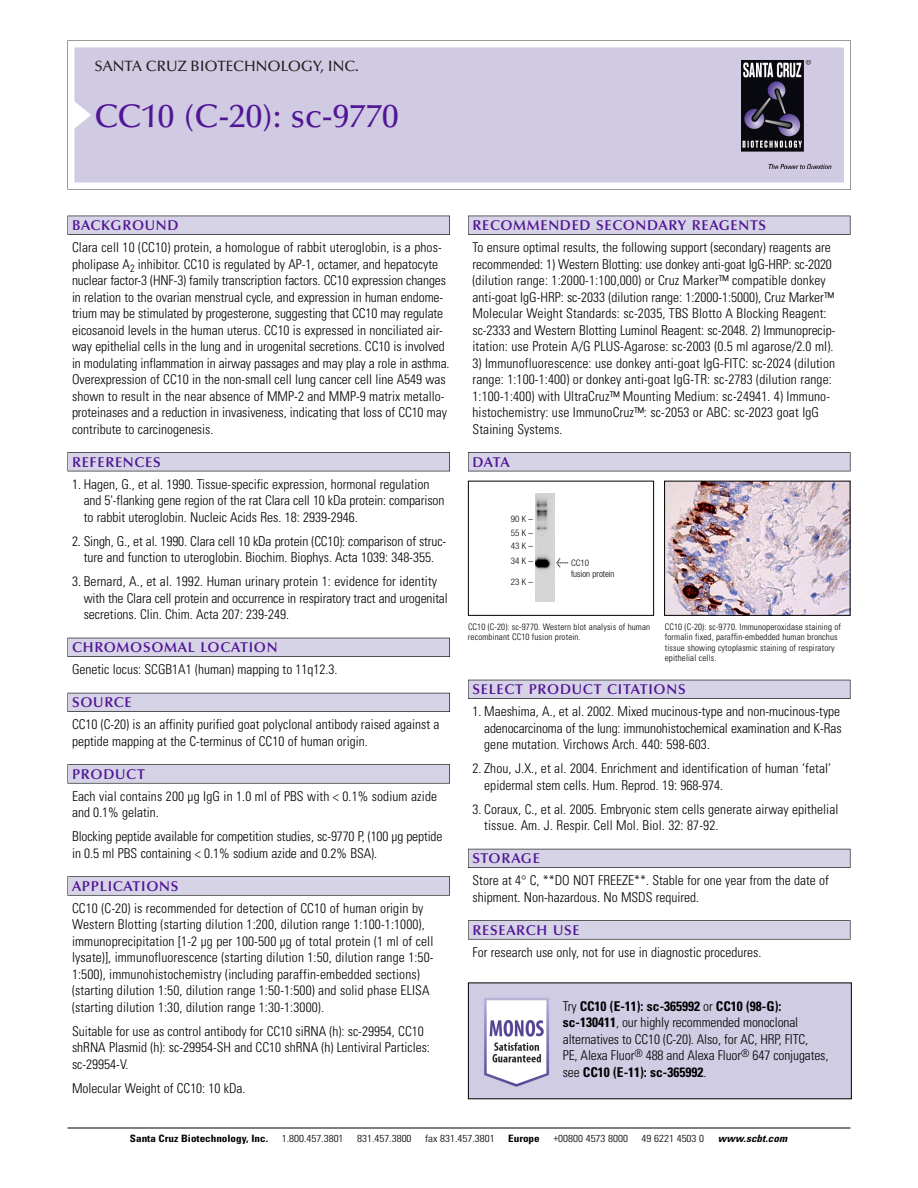
<style>
.page{position:relative;width:918px;height:1188px;background:#fff}
.page>*{position:absolute;margin:0;border:0;box-sizing:border-box;transform-origin:0 0}
.t1{font:500 33px "Optima";color:#511695}
.t2{font:500 15px "Optima";color:#231f20}
.t3{font:600 14.25px "Optima";letter-spacing:.05em;color:#511695}
.t4{font:300 condensed 13.5px/16.5px "Univers";color:#000}
.t5{font:300 condensed 10.2px "Univers";color:#000;scale:1.1 1}
.t6{font:700 condensed 10.2px "Univers";color:#000;scale:1.1 1}
.t7{font:italic 700 condensed 10.2px "Univers";letter-spacing:.005em;color:#000;scale:1.1 1}
.t8{font:300 condensed 9px/10.5px "Univers";letter-spacing:.015em;color:#000}
.t9{font:300 condensed 9px/13.5px "Helvetica Neue";color:#000;text-align:justify}
.s1{font-family:"Meta Plus";font-weight:400;font-stretch:normal;font-size:10.5px}
.s2{font-weight:700}
</style>
<div class="page">
<svg style="left:68px;top:40px;width:783px;height:149px"></svg>
<div style="left:74px;top:47px;width:770px;height:135px;background:#d1cae3"></div>
<img style="left:741px;top:60px;width:90px;height:108px">
<div style="left:68px;top:216px;width:382px;height:19px;background:#525155"></div>
<div style="left:68px;top:216px;width:381px;height:18px;background:#d7d3e7"></div>
<div style="left:68px;top:452px;width:382px;height:19px;background:#525155"></div>
<div style="left:68px;top:453px;width:381px;height:18px;background:#d7d3e7"></div>
<div style="left:68px;top:638px;width:382px;height:19px;background:#525158"></div>
<div style="left:68px;top:638px;width:381px;height:18px;background:#d7d3e7"></div>
<div style="left:68px;top:693px;width:382px;height:19px;background:#54535a"></div>
<div style="left:68px;top:693px;width:381px;height:18px;background:#d7d3e7"></div>
<svg style="left:68px;top:764px;width:382px;height:20px"></svg>
<div style="left:68px;top:765px;width:381px;height:18px;background:#d7d3e7"></div>
<div style="left:68px;top:876px;width:382px;height:20px;background:#626263"></div>
<div style="left:68px;top:877px;width:381px;height:18px;background:#d7d3e7"></div>
<div style="left:468px;top:216px;width:382px;height:19px;background:#525155"></div>
<div style="left:468px;top:216px;width:382px;height:18px;background:#d7d3e7"></div>
<div style="left:468px;top:452px;width:382px;height:19px;background:#525155"></div>
<div style="left:468px;top:453px;width:382px;height:18px;background:#d7d3e7"></div>
<div style="left:468px;top:680px;width:382px;height:19px;background:#525158"></div>
<div style="left:468px;top:680px;width:382px;height:18px;background:#d7d3e7"></div>
<div style="left:468px;top:849px;width:382px;height:19px;background:#54535a"></div>
<div style="left:468px;top:849px;width:382px;height:18px;background:#d7d3e7"></div>
<svg style="left:468px;top:920px;width:382px;height:20px"></svg>
<div style="left:468px;top:921px;width:382px;height:18px;background:#d7d3e7"></div>
<hr style="left:68px;top:1128px;width:782px;height:1px;background:#000">
<div style="left:468px;top:481px;width:186px;height:135px;border:1px solid #000"></div>
<img style="left:535px;top:494px;width:19px;height:107px">
<img style="left:666px;top:483px;width:182px;height:131px">
<div style="left:664px;top:481px;width:186px;height:135px;border:1px solid #000"></div>
<img style="left:470px;top:984px;width:380px;height:113px">
<p class="t2" style="left:94px;top:61px;width:266px">SANTA CRUZ BIOTECHNOLOGY, INC.</p>
<h1 class="t1" style="left:94px;top:103px;width:306px">CC10 (C-20): sc-9770</h1>
<p class="t3" style="left:72px;top:219px;width:108px">BACKGROUND</p>
<p class="t4" style="left:72px;top:240px;width:379px">Clara cell 10 (CC10) protein, a homologue of rabbit uteroglobin, is a phos&shy;pholipase A<sub>2</sub> inhibitor. CC10 is regulated by AP-1, octamer, and hepatocyte nuclear factor-3 (HNF-3) family transcription factors. CC10 expression changes in relation to the ovarian menstrual cycle, and expression in human endome&shy;trium may be stimulated by progesterone, suggesting that CC10 may regulate eicosanoid levels in the human uterus. CC10 is expressed in nonciliated air&shy;way epithelial cells in the lung and in urogenital secretions. CC10 is involved in modulating inflammation in airway passages and may play a role in asthma.<br>Overexpression of CC10 in the non-small cell lung cancer cell line A549 was shown to result in the near absence of MMP-2 and MMP-9 matrix metallo&shy;proteinases and a reduction in invasiveness, indicating that loss of CC10 may contribute to carcinogenesis.</p>
<p class="t3" style="left:72px;top:456px;width:90px">REFERENCES</p>
<p class="t4" style="left:84px;top:477px;width:362px;text-indent:-12px">1. Hagen, G., et al. 1990. Tissue-specific expression, hormonal regulation and 5'-flanking gene region of the rat Clara cell 10 kDa protein: comparison to rabbit uteroglobin. Nucleic Acids Res. 18: 2939-2946.</p>
<p class="t4" style="left:72px;top:534px;width:376px;text-align:center">2. Singh, G., et al. 1990. Clara cell 10 kDa protein (CC10): comparison of struc&shy;ture and function to uteroglobin. Biochim. Biophys. Acta 1039: 348-355.</p>
<p class="t4" style="left:84px;top:574px;width:366px;text-indent:-12px">3. Bernard, A., et al. 1992. Human urinary protein 1: evidence for identity with the Clara cell protein and occurrence in respiratory tract and urogenital secretions. Clin. Chim. Acta 207: 239-249.</p>
<p class="t3" style="left:72px;top:642px;width:207px">CHROMOSOMAL LOCATION</p>
<p class="t4" style="left:72px;top:662px;width:267px">Genetic locus: SCGB1A1 (human) mapping to 11q12.3.</p>
<p class="t3" style="left:72px;top:697px;width:61px">SOURCE</p>
<p class="t4" style="left:72px;top:717px;width:369px">CC10 (C-20) is an affinity purified goat polyclonal antibody raised against a peptide mapping at the C-terminus of CC10 of human origin.</p>
<p class="t3" style="left:72px;top:768px;width:74px">PRODUCT</p>
<p class="t4" style="left:72px;top:789px;width:367px">Each vial contains 200 µg IgG in 1.0 ml of PBS with &lt; 0.1% sodium azide and 0.1% gelatin.</p>
<p class="t4" style="left:72px;top:829px;width:372px">Blocking peptide available for competition studies, sc-9770 P, (100 µg peptide in 0.5 ml PBS containing &lt; 0.1% sodium azide and 0.2% BSA).</p>
<p class="t3" style="left:72px;top:880px;width:108px">APPLICATIONS</p>
<p class="t4" style="left:72px;top:901px;width:363px">CC10 (C-20) is recommended for detection of CC10 of human origin by Western Blotting (starting dilution 1:200, dilution range 1:100-1:1000), immunoprecipitation [1-2 µg per 100-500 µg of total protein (1 ml of cell lysate)], immunofluorescence (starting dilution 1:50, dilution range 1:50- 1:500), immunohistochemistry (including paraffin-embedded sections) (starting dilution 1:50, dilution range 1:50-1:500) and solid phase ELISA (starting dilution 1:30, dilution range 1:30-1:3000).</p>
<p class="t4" style="left:72px;top:1024px;width:359px">Suitable for use as control antibody for CC10 siRNA (h): sc-29954, CC10 shRNA Plasmid (h): sc-29954-SH and CC10 shRNA (h) Lentiviral Particles: sc-29954-V.</p>
<p class="t4" style="left:72px;top:1081px;width:175px">Molecular Weight of CC10: 10 kDa.</p>
<p class="t3" style="left:473px;top:219px;width:295px">RECOMMENDED SECONDARY REAGENTS</p>
<p class="t4" style="left:473px;top:240px;width:364px">To ensure optimal results, the following support (secondary) reagents are recommended: 1) Western Blotting: use donkey anti-goat IgG-HRP: sc-2020 (dilution range: 1:2000-1:100,000) or Cruz Marker™ compatible donkey anti-goat IgG-HRP: sc-2033 (dilution range: 1:2000-1:5000), Cruz Marker™ Molecular Weight Standards: sc-2035, TBS Blotto A Blocking Reagent: sc-2333 and Western Blotting Luminol Reagent: sc-2048. 2) Immunoprecip&shy;itation: use Protein A/G PLUS-Agarose: sc-2003 (0.5 ml agarose/2.0 ml).</p>
<p class="t4" style="left:473px;top:356px;width:364px">3) Immunofluorescence: use donkey anti-goat IgG-FITC: sc-2024 (dilution range: 1:100-1:400) or donkey anti-goat IgG-TR: sc-2783 (dilution range:<br>1:100-1:400) with UltraCruz™ Mounting Medium: sc-24941. 4) Immuno&shy;histochemistry: use ImmunoCruz™: sc-2053 or ABC: sc-2023 goat IgG Staining Systems.</p>
<p class="t3" style="left:473px;top:456px;width:39px">DATA</p>
<p class="t9" style="left:511px;top:513px;width:24px">90K– 55K– 43K–</p>
<p class="t9" style="left:511px;top:555px;width:24px">34K–</p>
<p class="t9" style="left:511px;top:576px;width:24px">23K–</p>
<p class="t9" style="left:571px;top:558px;width:45px;line-height:10.8px;text-indent:-15px"><span class="s1">&lt;</span> CC10<br>fusion protein</p>
<p class="t8" style="left:468px;top:622px;width:184px">CC10 (C-20): sc-9770. Western blot analysis of human recombinant CC10 fusion protein.</p>
<p class="t8" style="left:665px;top:622px;width:178px">CC10 (C-20): sc-9770. Immunoperoxidase staining of formalin fixed, paraffin-embedded human bronchus tissue showing cytoplasmic staining of respiratory epithelial cells.</p>
<p class="t3" style="left:473px;top:684px;width:215px">SELECT PRODUCT CITATIONS</p>
<p class="t4" style="left:484px;top:704px;width:359px;text-align:justify;text-indent:-12px">1. Maeshima, A., et al. 2002. Mixed mucinous-type and non-mucinous-type adenocarcinoma of the lung: immunohistochemical examination and K-Ras gene mutation. Virchows Arch. 440: 598-603.</p>
<p class="t4" style="left:484px;top:761px;width:349px;text-indent:-12px">2. Zhou, J.X., et al. 2004. Enrichment and identification of human ‘fetal’ epidermal stem cells. Hum. Reprod. 19: 968-974.</p>
<p class="t4" style="left:484px;top:802px;width:356px;text-indent:-12px">3. Coraux, C., et al. 2005. Embryonic stem cells generate airway epithelial tissue. Am. J. Respir. Cell Mol. Biol. 32: 87-92.</p>
<p class="t3" style="left:473px;top:853px;width:69px">STORAGE</p>
<p class="t4" style="left:473px;top:873px;width:358px">Store at 4° C, **DO NOT FREEZE**. Stable for one year from the date of shipment. Non-hazardous. No MSDS required.</p>
<p class="t3" style="left:473px;top:924px;width:109px">RESEARCH USE</p>
<p class="t4" style="left:473px;top:945px;width:290px">For research use only, not for use in diagnostic procedures.</p>
<p class="t4" style="left:563px;top:999px;width:267px">Try <span class="s2">CC10 (E-11): sc-365992</span> or <span class="s2">CC10 (98-G): sc-130411</span>, our highly recommended monoclonal alternatives to CC10 (C-20). Also, for AC, HRP, FITC,<br>PE, Alexa Fluor<sup>®</sup> 488 and Alexa Fluor<sup>®</sup> 647 conjugates, see <span class="s2">CC10 (E-11): sc-365992</span>.</p>
<p class="t6" style="left:130px;top:1135px;width:127px">Santa Cruz Biotechnology, Inc.</p>
<p class="t5" style="left:282px;top:1135px;width:58px">1.800.457.3801</p>
<p class="t5" style="left:357px;top:1135px;width:51px">831.457.3800</p>
<p class="t5" style="left:425px;top:1135px;width:65px">fax 831.457.3801</p>
<p class="t6" style="left:508px;top:1135px;width:30px">Europe</p>
<p class="t5" style="left:553px;top:1135px;width:69px">+00800 4573 8000</p>
<p class="t5" style="left:642px;top:1135px;width:58px">49 6221 4503 0</p>
<p class="t7" style="left:718px;top:1135px;width:64px">www.scbt.com</p>
</div>
